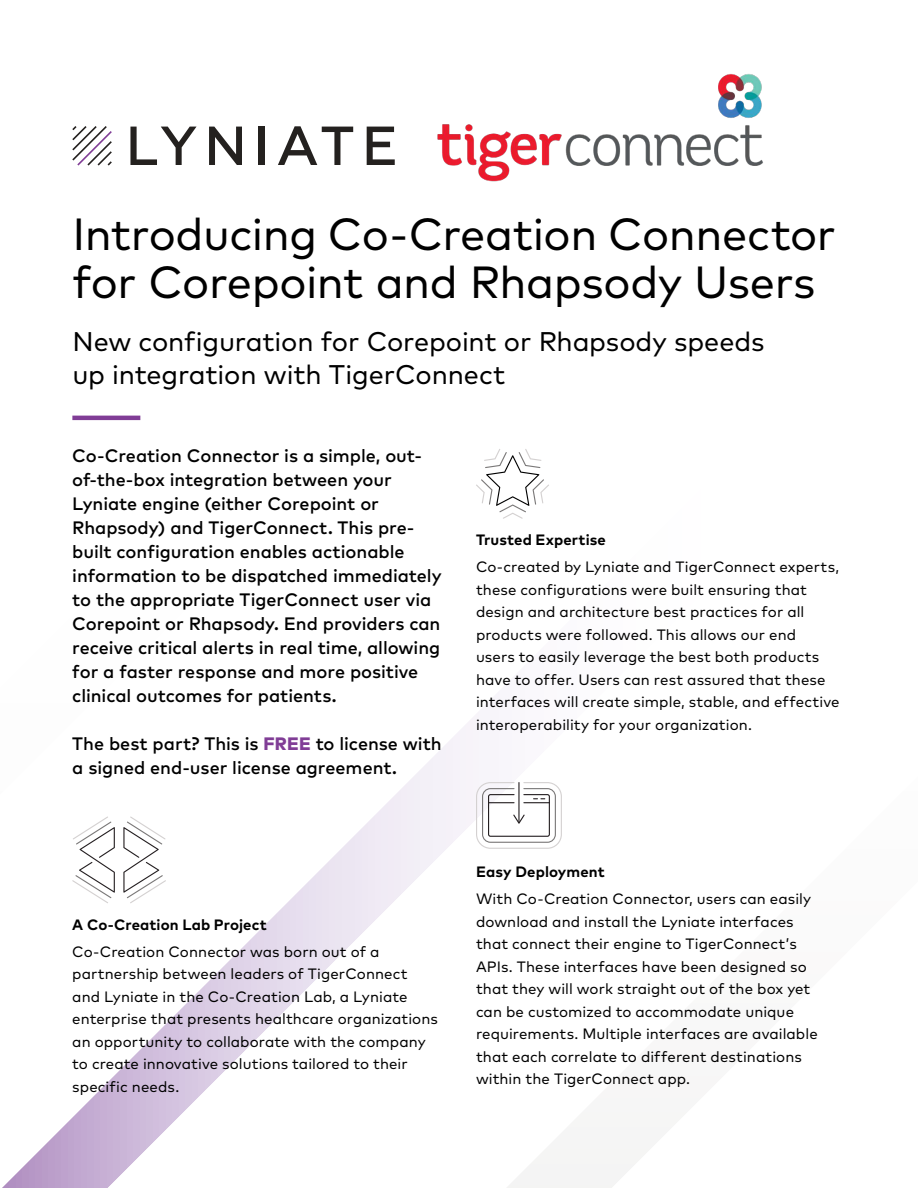
<style>
.page{position:relative;width:918px;height:1188px;background:#fff}
.page>*{position:absolute;margin:0;border:0;box-sizing:border-box;transform-origin:0 0}
.t1{font:45px/48px "Mark Pro";letter-spacing:-.01em;color:#000}
.t2{font:27px/32.4px "Mark Pro";letter-spacing:-.005em;color:#000}
.t3{font:500 18px/24px "Mark Pro";letter-spacing:-.005em;color:#000}
.t4{font:15px/22.5px "Mark Pro";letter-spacing:.005em;color:#000}
.t5{font:700 15px "Mark Pro";letter-spacing:.01em;color:#000}
.s1{font-weight:800;color:#803d96}
</style>
<div class="page">
<svg style="left:2px;top:415px;width:648px;height:773px"></svg>
<svg style="left:72px;top:817px;width:94px;height:86px"></svg>
<svg style="left:476px;top:449px;width:73px;height:70px"></svg>
<svg style="left:476px;top:782px;width:86px;height:67px"></svg>
<hr style="left:72px;top:416px;width:68px;height:4px;background:#803d96">
<svg style="left:130px;top:127px;width:66px;height:38px"></svg>
<svg style="left:209px;top:127px;width:33px;height:38px"></svg>
<div style="left:259px;top:127px;width:6px;height:38px;background:#24211f"></div>
<svg style="left:278px;top:126px;width:75px;height:39px"></svg>
<svg style="left:367px;top:127px;width:28px;height:38px"></svg>
<svg style="left:72px;top:126px;width:40px;height:40px"></svg>
<img style="left:437px;top:74px;width:326px;height:108px">
<h1 class="t1" style="left:72px;top:214px;width:765px">Introducing Co-Creation Connector for Corepoint and Rhapsody Users</h1>
<h2 class="t2" style="left:72px;top:328px;width:694px">New configuration for Corepoint or Rhapsody speeds up integration with TigerConnect</h2>
<p class="t3" style="left:72px;top:445px;width:371px">Co-Creation Connector is a simple, out&shy;of-the-box integration between your Lyniate engine (either Corepoint or Rhapsody) and TigerConnect. This pre&shy;built configuration enables actionable information to be dispatched immediately to the appropriate TigerConnect user via Corepoint or Rhapsody. End providers can receive critical alerts in real time, allowing for a faster response and more positive clinical outcomes for patients.</p>
<p class="t3" style="left:72px;top:733px;width:371px">The best part? This is <span class="s1">FREE</span> to license with a signed end-user license agreement.</p>
<p class="t5" style="left:476px;top:534px;width:131px">Trusted Expertise</p>
<p class="t4" style="left:476px;top:557px;width:365px">Co-created by Lyniate and TigerConnect experts, these configurations were built ensuring that design and architecture best practices for all products were followed. This allows our end<br>users to easily leverage the best both products have to offer. Users can rest assured that these interfaces will create simple, stable, and effective interoperability for your organization.</p>
<p class="t5" style="left:72px;top:919px;width:196px">A Co-Creation Lab Project</p>
<p class="t4" style="left:72px;top:941px;width:367px">Co-Creation Connector was born out of a partnership between leaders of TigerConnect and Lyniate in the Co-Creation Lab, a Lyniate enterprise that presents healthcare organizations an opportunity to collaborate with the company to create innovative solutions tailored to their specific needs.</p>
<p class="t5" style="left:476px;top:866px;width:130px">Easy Deployment</p>
<p class="t4" style="left:476px;top:889px;width:343px">With Co-Creation Connector, users can easily download and install the Lyniate interfaces that connect their engine to TigerConnect’s APIs. These interfaces have been designed so that they will work straight out of the box yet can be customized to accommodate unique requirements. Multiple interfaces are available that each correlate to different destinations within the TigerConnect app.</p>
</div>
